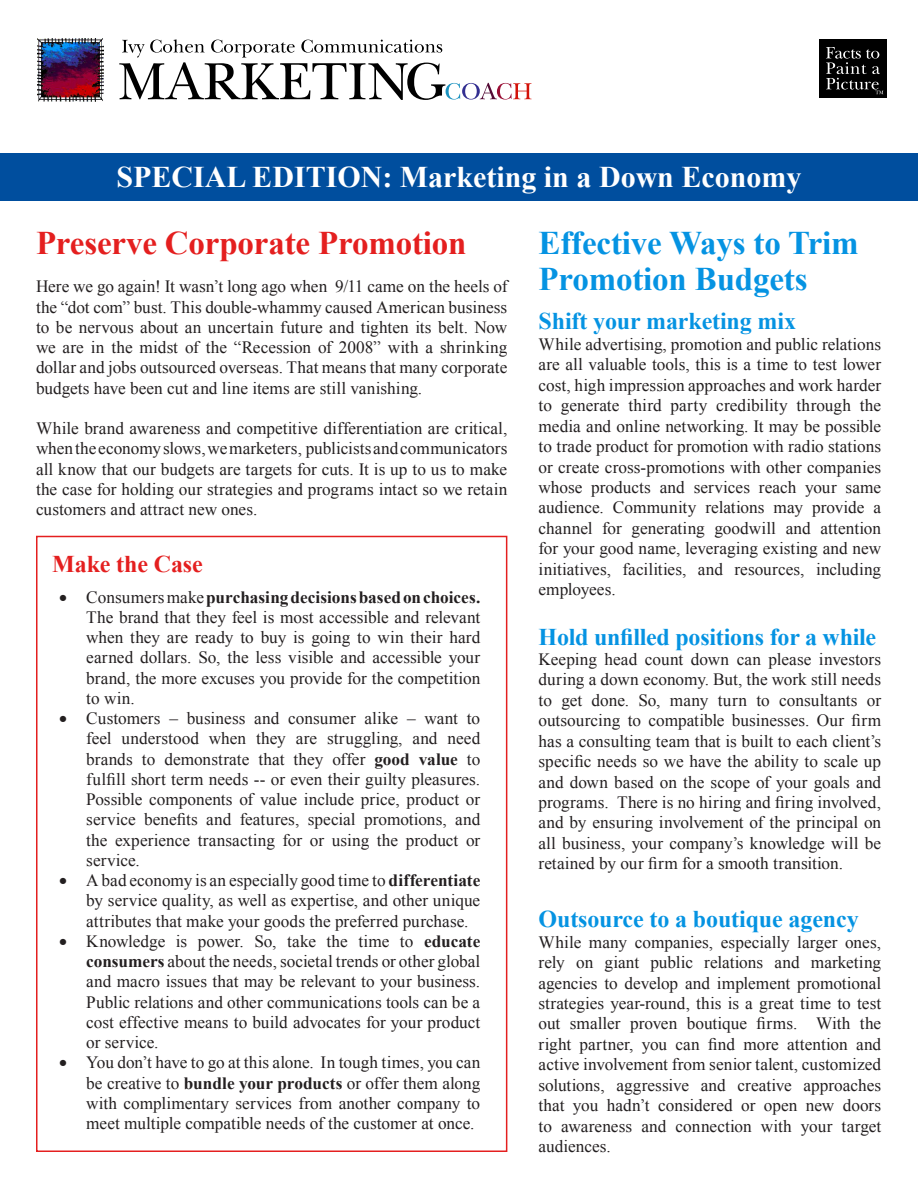
<style>
.page{position:relative;width:918px;height:1188px;background:#fff}
.page>*{position:absolute;margin:0;border:0;box-sizing:border-box;transform-origin:0 0}
.t1{font:700 33px/36px "Times New Roman";letter-spacing:-.005em;color:#0593e2}
.t2{font:700 33px "Times New Roman";letter-spacing:-.005em;color:#e41f1f}
.t3{font:700 30px "Times New Roman";color:#fff}
.t4{font:700 24px "Times New Roman";letter-spacing:-.005em;color:#0593e2}
.t5{font:700 24px "Times New Roman";letter-spacing:-.005em;color:#e41f1f}
.t6{font:17.25px/20.4px "Times New Roman";color:#231f20;text-align:justify}
.s1{font-weight:700}
</style>
<div class="page">
<div style="left:0;top:153px;width:918px;height:48px;background:#004e9e"></div>
<svg style="left:119px;top:39px;width:413px;height:61px"></svg>
<div style="left:819px;top:39px;width:68px;height:58px;background:#000"></div>
<svg style="left:826px;top:47px;width:57px;height:47px"></svg>
<img style="left:37px;top:39px;width:67px;height:63px">
<div style="left:36px;top:536px;width:471px;height:616px;border:2px solid #e41f1f"></div>
<p class="t3" style="left:116px;top:160px;width:687px">SPECIAL EDITION: Marketing in a Down Economy</p>
<p class="t2" style="left:36px;top:224px;width:432px">Preserve Corporate Promotion</p>
<p class="t6" style="left:36px;top:276px;width:473px">Here we go again! It wasn’t long ago when 9/11 came on the heels of the “dot com” bust. This double-whammy caused American business to be nervous about an uncertain future and tighten its belt. Now we are in the midst of the “Recession of 2008” with a shrinking dollar and jobs outsourced overseas. That means that many corporate budgets have been cut and line items are still vanishing.</p>
<p class="t6" style="left:36px;top:418px;width:473px">While brand awareness and competitive differentiation are critical, when the economy slows, we marketers, publicists and communicators all know that our budgets are targets for cuts. It is up to us to make the case for holding our strategies and programs intact so we retain customers and attract new ones.</p>
<p class="t5" style="left:52px;top:550px;width:152px">Make the c ase</p>
<p class="t6" style="left:86px;top:587px;width:396px;text-indent:-27px">• Consumers make <span class="s1">purchasing decisions based on choices.<br></span>The brand that they feel is most accessible and relevant when they are ready to buy is going to win their hard earned dollars. So, the less visible and accessible your brand, the more excuses you provide for the competition to win.</p>
<p class="t6" style="left:86px;top:708px;width:396px;text-indent:-27px">• Customers – business and consumer alike – want to feel understood when they are struggling, and need brands to demonstrate that they offer <span class="s1">good value</span> to fulfill short term needs -- or even their guilty pleasures.<br>Possible components of value include price, product or service benefits and features, special promotions, and the experience transacting for or using the product or service.</p>
<p class="t6" style="left:86px;top:870px;width:396px;text-indent:-27px">• A bad economy is an especially good time to <span class="s1">differentiate </span>by service quality, as well as expertise, and other unique attributes that make your goods the preferred purchase.</p>
<p class="t6" style="left:86px;top:931px;width:396px;text-indent:-27px">• Knowledge is power. So, take the time to <span class="s1">educate consumers</span> about the needs, societal trends or other global and macro issues that may be relevant to your business.<br>Public relations and other communications tools can be a cost effective means to build advocates for your product or service.</p>
<p class="t6" style="left:86px;top:1052px;width:396px;text-indent:-27px">• You don’t have to go at this alone. In tough times, you can be creative to <span class="s1">bundle your products</span> or offer them along with complimentary services from another company to meet multiple compatible needs of the customer at once.</p>
<p class="t1" style="left:539px;top:225px;width:322px">Effective Ways to Trim<br>Promotion Budgets</p>
<p class="t4" style="left:539px;top:308px;width:259px">Shift your marketing mix</p>
<p class="t6" style="left:539px;top:334px;width:344px">While advertising, promotion and public relations are all valuable tools, this is a time to test lower cost, high impression approaches and work harder to generate third party credibility through the media and online networking. It may be possible to trade product for promotion with radio stations or create cross-promotions with other companies whose products and services reach your same audience. Community relations may provide a channel for generating goodwill and attention for your good name, leveraging existing and new initiatives, facilities, and resources, including employees.</p>
<p class="t4" style="left:539px;top:623px;width:339px">Hold unfilled positions for a while</p>
<p class="t6" style="left:539px;top:649px;width:344px">Keeping head count down can please investors during a down economy. But, the work still needs to get done. So, many turn to consultants or outsourcing to compatible businesses. Our firm has a consulting team that is built to each client’s specific needs so we have the ability to scale up and down based on the scope of your goals and programs. There is no hiring and firing involved, and by ensuring involvement of the principal on all business, your company’s knowledge will be retained by our firm for a smooth transition.</p>
<p class="t4" style="left:539px;top:905px;width:322px">Outsource to a boutique agency</p>
<p class="t6" style="left:539px;top:931px;width:344px">While many companies, especially larger ones, rely on giant public relations and marketing agencies to develop and implement promotional strategies year-round, this is a great time to test out smaller proven boutique firms. With the right partner, you can find more attention and active involvement from senior talent, customized solutions, aggressive and creative approaches that you hadn’t considered or open new doors to awareness and connection with your target audiences.</p>
</div>
